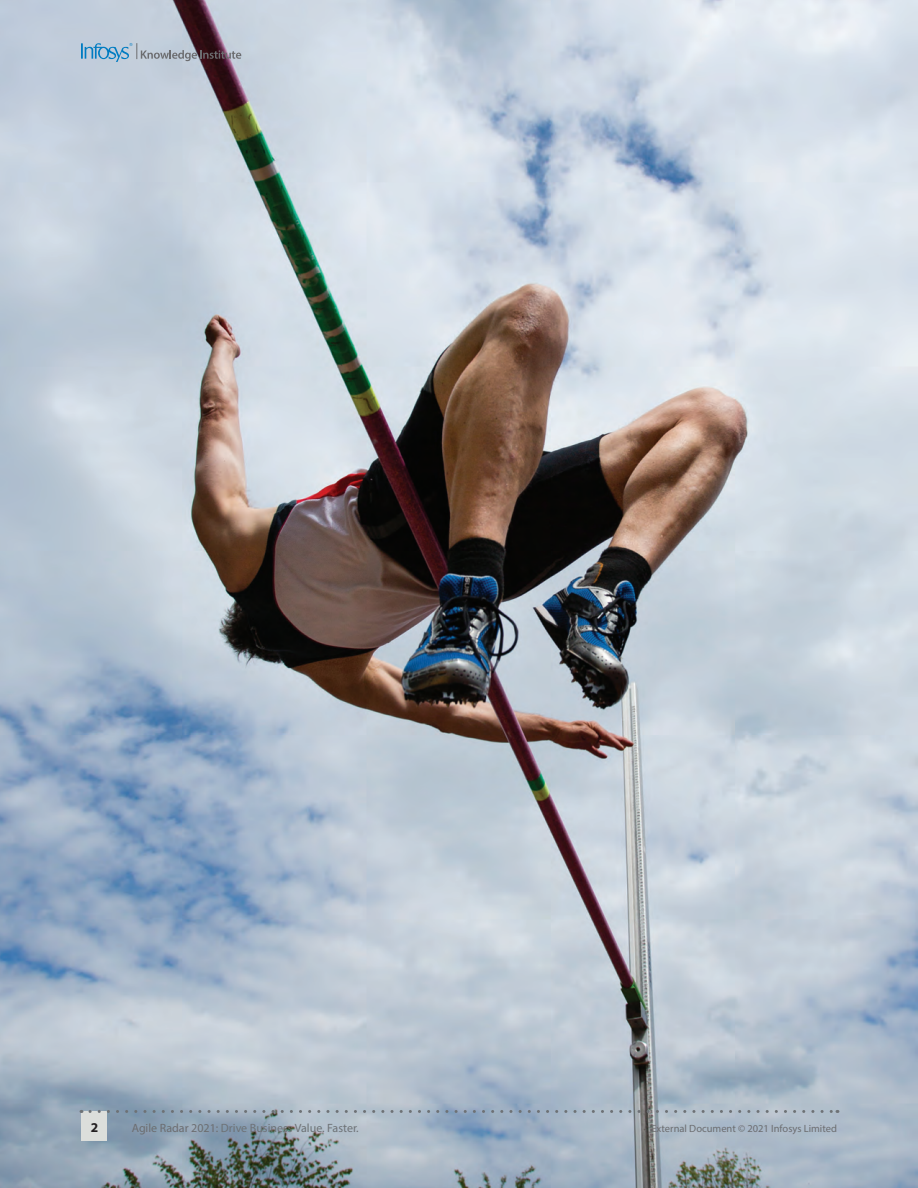
<style>
.page{position:relative;width:918px;height:1188px;background:#fff}
.page>*{position:absolute;margin:0;border:0;box-sizing:border-box;transform-origin:0 0}
.t1{font:700 13.5px "Myriad Pro";color:#231f20}
.t2{font:12px "Myriad Pro";color:#6e7276}
.t3{font:10.5px "Myriad Pro";color:#6c6d70}
.s1{color:#6c6d70}
</style>
<div class="page">
<img style="left:0;top:0;width:918px;height:1188px">
<div style="left:81px;top:1111px;width:26px;height:29px;background:#dcdedb"></div>
<svg style="left:81px;top:43px;width:160px;height:19px;background:#929eae"></svg>
<svg style="left:90px;top:1110px;width:748px;height:3px;background:#97a3af"></svg>
<p class="t1" style="left:91px;top:1119px;width:9px">2</p>
<p class="t2" style="left:132px;top:1120px;width:228px"><span class="s1">Agile Radar 2021:</span> Drive Business Value. Faster.</p>
<p class="t3" style="left:651px;top:1122px;width:187px">External Document © 2021 Infosys Limited</p>
</div>
